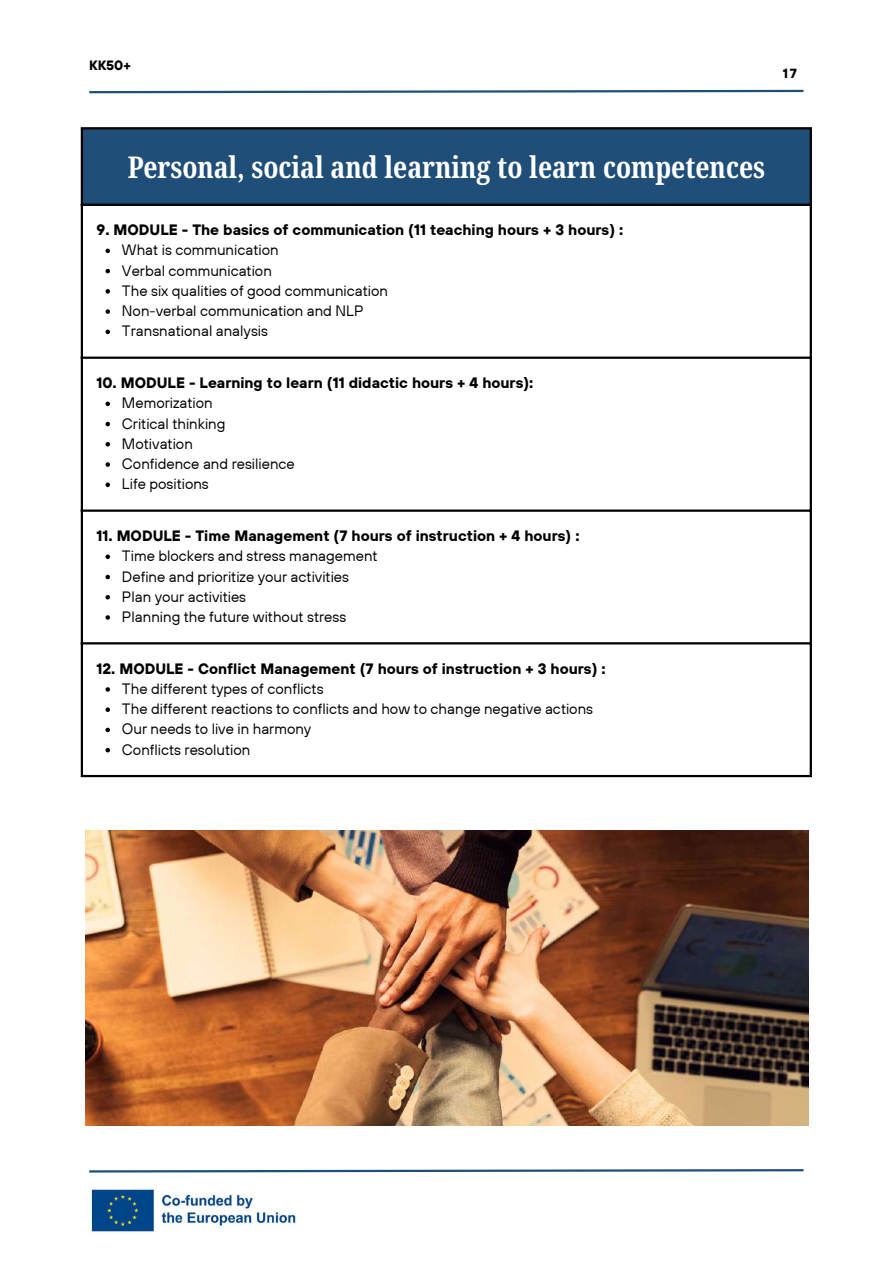
<style>
.page{position:relative;width:893px;height:1264px;background:#fff}
.page>*{position:absolute;margin:0;border:0;box-sizing:border-box;transform-origin:0 0}
.t1{font:700 extra-condensed 30px "Noto Serif Ethiopic";color:#fff}
.t2{font:15px/20.2px "TT Hoves";color:#000}
.t3{font:700 15px "TT Hoves";color:#000}
.t4{font:700 13.5px "TT Hoves";color:#000001}
.t5{font:700 13.2px "TT Hoves";color:#000001}
</style>
<div class="page">
<svg style="left:89px;top:89px;width:715px;height:5px"></svg>
<svg style="left:89px;top:1169px;width:715px;height:4px"></svg>
<div style="left:82px;top:128px;width:729px;height:77px;background:#1f4e79"></div>
<svg style="left:105px;top:249px;width:5px;height:4px"></svg>
<svg style="left:105px;top:269px;width:5px;height:4px"></svg>
<svg style="left:105px;top:289px;width:5px;height:4px"></svg>
<svg style="left:105px;top:309px;width:5px;height:5px"></svg>
<svg style="left:105px;top:329px;width:5px;height:5px"></svg>
<svg style="left:105px;top:401px;width:5px;height:5px"></svg>
<svg style="left:105px;top:422px;width:5px;height:4px"></svg>
<svg style="left:105px;top:442px;width:5px;height:4px"></svg>
<svg style="left:105px;top:462px;width:5px;height:5px"></svg>
<svg style="left:105px;top:482px;width:5px;height:5px"></svg>
<svg style="left:105px;top:554px;width:5px;height:5px"></svg>
<svg style="left:105px;top:574px;width:5px;height:5px"></svg>
<svg style="left:105px;top:595px;width:5px;height:4px"></svg>
<svg style="left:105px;top:615px;width:5px;height:4px"></svg>
<svg style="left:105px;top:687px;width:5px;height:4px"></svg>
<svg style="left:105px;top:707px;width:5px;height:5px"></svg>
<svg style="left:105px;top:727px;width:5px;height:5px"></svg>
<svg style="left:105px;top:748px;width:5px;height:4px"></svg>
<hr style="left:81px;top:129px;width:2px;height:646px;background:#000">
<hr style="left:809px;top:129px;width:2px;height:646px;background:#000">
<hr style="left:81px;top:127px;width:730px;height:2px;background:#000">
<hr style="left:81px;top:204px;width:730px;height:2px;background:#000">
<hr style="left:81px;top:356px;width:730px;height:3px;background:#000">
<hr style="left:81px;top:509px;width:730px;height:3px;background:#000">
<hr style="left:81px;top:642px;width:730px;height:2px;background:#000">
<hr style="left:81px;top:775px;width:730px;height:2px;background:#000">
<img style="left:85px;top:830px;width:723px;height:295px">
<img style="left:89px;top:1187px;width:212px;height:46px">
<p class="t4" style="left:89px;top:57px;width:43px">KK50+</p>
<p class="t5" style="left:782px;top:65px;width:16px">17</p>
<h1 class="t1" style="left:128px;top:146px;width:638px">Personal, social and learning to learn competences</h1>
<p class="t3" style="left:96px;top:220px;width:528px">9. MODULE - The basics of communication (11 teaching hours + 3 hours) :</p>
<p class="t2" style="left:122px;top:240px;width:267px">What is communication<br>Verbal communication<br>The six qualities of good communication<br>Non-verbal communication and NLP<br>Transnational analysis</p>
<p class="t3" style="left:96px;top:373px;width:438px">10. MODULE - Learning to learn (11 didactic hours + 4 hours):</p>
<p class="t2" style="left:122px;top:392px;width:174px">Memorization<br>Critical thinking<br>Motivation<br>Confidence and resilience<br>Life positions</p>
<p class="t3" style="left:96px;top:526px;width:484px">11. MODULE - Time Management (7 hours of instruction + 4 hours) :</p>
<p class="t2" style="left:122px;top:545px;width:257px">Time blockers and stress management Define and prioritize your activities Plan your activities<br>Planning the future without stress</p>
<p class="t3" style="left:96px;top:658px;width:510px">12. MODULE - Conflict Management (7 hours of instruction + 3 hours) :</p>
<p class="t2" style="left:122px;top:678px;width:472px">The different types of conflicts<br>The different reactions to conflicts and how to change negative actions Our needs to live in harmony<br>Conflicts resolution</p>
</div>
